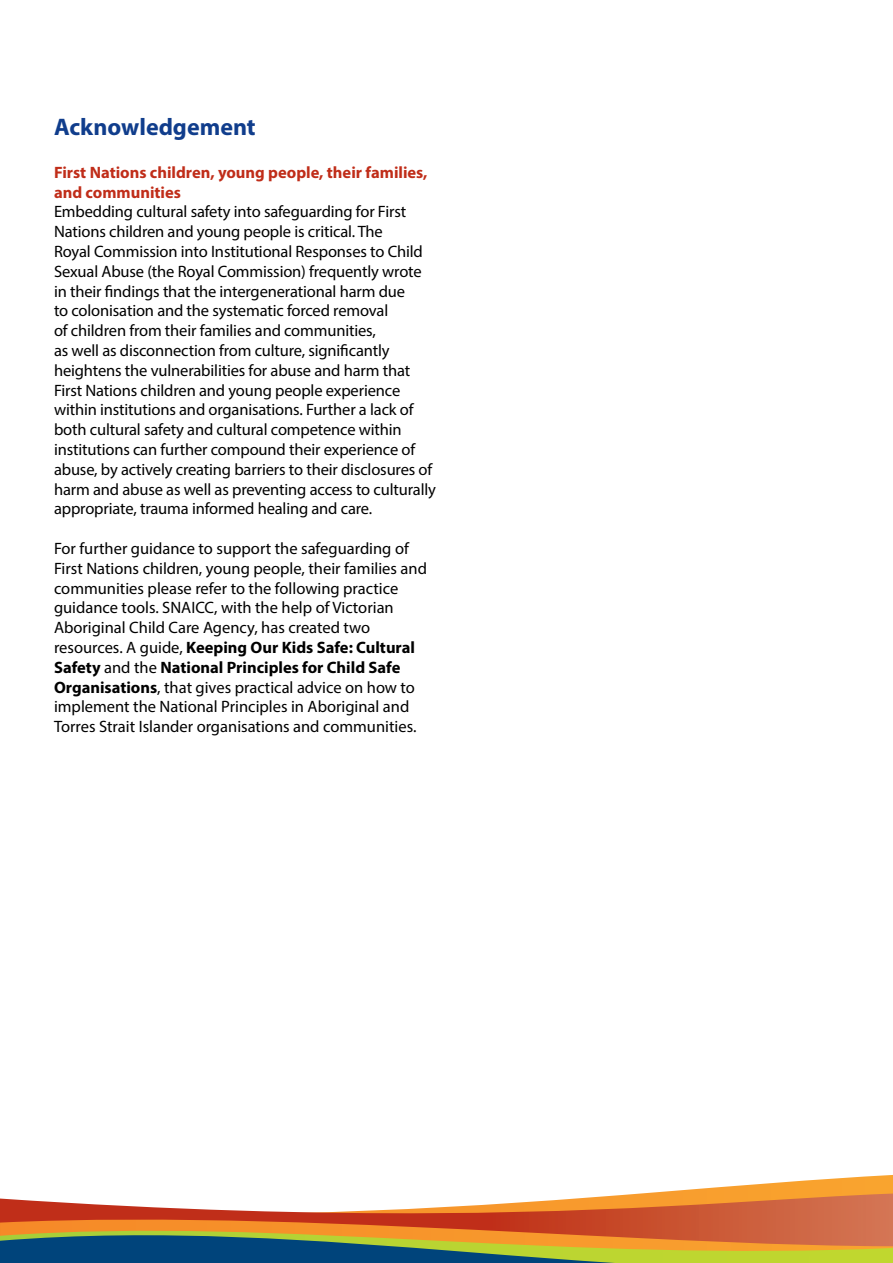
<style>
.page{position:relative;width:893px;height:1263px;background:#fff}
.page>*{position:absolute;margin:0;border:0;box-sizing:border-box;transform-origin:0 0}
.t1{font:700 24px "Myriad Pro";color:#103d8c}
.t2{font:16.5px/19.8px "Myriad Pro";letter-spacing:-.01em;color:#000}
.t3{font:700 16.5px/19.8px "Myriad Pro";color:#c02d19}
.s1{font-weight:700}
</style>
<div class="page">
<svg style="left:0;top:1255px;width:893px;height:8px;background:#477a5e"></svg>
<svg style="left:0;top:1175px;width:893px;height:80px"></svg>
<svg style="left:0;top:1193px;width:893px;height:53px"></svg>
<p class="t1" style="left:54px;top:111px;width:203px">Acknowledgement</p>
<p class="t3" style="left:54px;top:162px;width:375px">First Nations children, young people, their families, and communities</p>
<p class="t2" style="left:54px;top:202px;width:383px">Embedding cultural safety into safeguarding for First Nations children and young people is critical. The<br>Royal Commission into Institutional Responses to Child Sexual Abuse (the Royal Commission) frequently wrote in their findings that the intergenerational harm due<br>to colonisation and the systematic forced removal<br>of children from their families and communities,<br>as well as disconnection from culture, significantly heightens the vulnerabilities for abuse and harm that First Nations children and young people experience within institutions and organisations. Further a lack of both cultural safety and cultural competence within institutions can further compound their experience of abuse, by actively creating barriers to their disclosures of harm and abuse as well as preventing access to culturally appropriate, trauma informed healing and care.</p>
<p class="t2" style="left:54px;top:538px;width:374px">For further guidance to support the safeguarding of First Nations children, young people, their families and communities please refer to the following practice guidance tools. SNAICC, with the help of Victorian Aboriginal Child Care Agency, has created two resources. A guide, <span class="s1">Keeping Our Kids Safe: Cultural Safety</span> and the <span class="s1">National Principles for Child Safe Organisations</span>, that gives practical advice on how to implement the National Principles in Aboriginal and Torres Strait Islander organisations and communities.</p>
</div>
